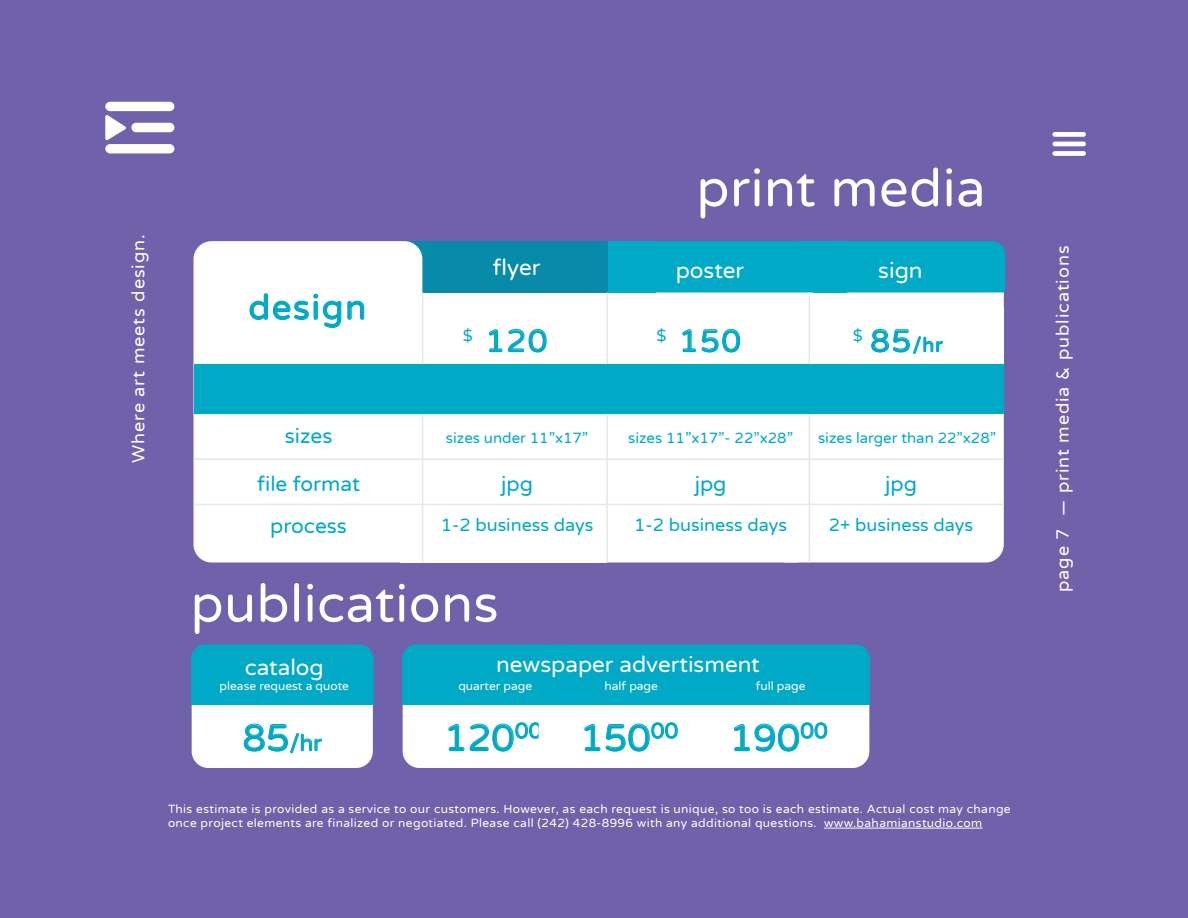
<style>
.page{position:relative;width:1188px;height:918px;background:#7061ab}
.page>*{position:absolute;margin:0;border:0;box-sizing:border-box;transform-origin:0 0}
.t1{font:52.5px "Varela Round";letter-spacing:.01em;color:#fff}
.t2{font:37.5px "Varela Round";color:#00a9c6}
.t3{font:34.5px "Varela Round";letter-spacing:.05em;color:#00a9c6}
.t4{font:31.35px "Varela Round";letter-spacing:.05em;color:#00a9c6}
.t5{font:22.5px "Varela Round";color:#fff}
.t6{font:22.5px "Varela Round";color:#00a9c6}
.t7{font:21px/42px "Varela Round";color:#00a9c6;text-align:center}
.t8{font:19.5px "Varela Round";color:#00a9c6}
.t9{font:18px "Varela Round";letter-spacing:.05em;color:#fff}
.t10{font:18px "Varela Round";color:#00a9c6}
.t11{font:16.35px "Varela Round";color:#00a9c6}
.t12{font:15px "Varela Round";color:#00a9c6}
.t13{font:12px/14.4px "Varela Round";letter-spacing:.03em;color:#fff}
.t14{font:12px "Varela Round";color:#fff}
.s1{font-size:31.35px}
.s2{font-size:37.5px}
</style>
<div class="page">
<svg style="left:1052px;top:132px;width:34px;height:24px"></svg>
<hr style="left:824px;top:828px;width:159px;height:1px;background:#fff">
<div style="left:768px;top:267px;width:236px;height:295px;background:#fff;border-radius:18px"></div>
<div style="left:824px;top:241px;width:181px;height:52px;background:#00a9c6"></div>
<div style="left:799px;top:241px;width:47px;height:51px;background:#00a9c6"></div>
<svg style="left:871px;top:328px;width:73px;height:26px"></svg>
<div style="left:384px;top:365px;width:620px;height:49px;background:#00a9c6"></div>
<div style="left:578px;top:267px;width:235px;height:295px;background:#fff;border-radius:18px"></div>
<div style="left:400px;top:279px;width:207px;height:283px;background:#fff"></div>
<div style="left:633px;top:241px;width:182px;height:52px;background:#00a9c6"></div>
<div style="left:608px;top:241px;width:48px;height:51px;background:#00a9c6"></div>
<div style="left:400px;top:241px;width:208px;height:51px;background:#088aa9"></div>
<svg style="left:488px;top:328px;width:59px;height:25px"></svg>
<svg style="left:682px;top:328px;width:59px;height:25px"></svg>
<div style="left:194px;top:241px;width:228px;height:321px;background:#fff;border-radius:18px"></div>
<hr style="left:194px;top:413px;width:619px;height:2px;background:#e6e7e7">
<hr style="left:194px;top:458px;width:810px;height:2px;background:#e6e7e7">
<hr style="left:194px;top:504px;width:810px;height:1px;background:#e6e7e7">
<hr style="left:606px;top:292px;width:2px;height:270px;background:#e6e7e7">
<hr style="left:809px;top:292px;width:1px;height:270px;background:#e6e7e7">
<hr style="left:422px;top:292px;width:1px;height:270px;background:#e6e7e7">
<hr style="left:193px;top:364px;width:207px;height:2px;background:#e6e7e7">
<svg style="left:249px;top:293px;width:116px;height:35px"></svg>
<div style="left:194px;top:365px;width:619px;height:49px;background:#00a9c6"></div>
<div style="left:192px;top:654px;width:181px;height:114px;background:#fff;border-radius:17px"></div>
<div style="left:191px;top:645px;width:183px;height:60px;background:#00a9c6"></div>
<svg style="left:244px;top:723px;width:79px;height:31px"></svg>
<div style="left:403px;top:654px;width:181px;height:114px;background:#fff;border-radius:17px"></div>
<svg style="left:448px;top:722px;width:91px;height:30px"></svg>
<div style="left:539px;top:654px;width:181px;height:114px;background:#fff;border-radius:17px"></div>
<svg style="left:584px;top:722px;width:94px;height:30px"></svg>
<div style="left:688px;top:654px;width:181px;height:114px;background:#fff;border-radius:17px"></div>
<div style="left:402px;top:645px;width:468px;height:60px;background:#00a9c6"></div>
<svg style="left:734px;top:722px;width:94px;height:30px"></svg>
<svg style="left:105px;top:102px;width:69px;height:51px"></svg>
<h1 class="t1" style="left:696px;top:152px;width:291px">print media</h1>
<h3 class="t9" style="left:126px;top:463px;width:230px;rotate:-90deg">Where art meets design.</h3>
<h3 class="t9" style="left:1050px;top:592px;width:348px;rotate:-90deg">page 7 — print media &amp; publications</h3>
<h3 class="t5" style="left:493px;top:252px;width:49px">flyer</h3>
<h3 class="t5" style="left:676px;top:255px;width:70px">poster</h3>
<h3 class="t5" style="left:878px;top:255px;width:46px">sign</h3>
<h3 class="t3" style="left:248px;top:284px;width:119px">design</h3>
<h3 class="t11" style="left:463px;top:324px;width:12px">$</h3>
<h3 class="t4" style="left:679px;top:319px;width:64px">150</h3>
<h3 class="t11" style="left:656px;top:324px;width:12px">$</h3>
<h3 class="t11" style="left:853px;top:324px;width:12px">$</h3>
<h3 class="t4" style="left:485px;top:319px;width:64px">120</h3>
<h3 class="t8" style="left:870px;top:332px;width:74px"><span class="s1">85</span>/hr</h3>
<h3 class="t7" style="left:285px;top:415px;width:49px">sizes</h3>
<h3 class="t7" style="left:257px;top:463px;width:104px">file format process</h3>
<p class="t12" style="left:446px;top:428px;width:144px">sizes under 11”x17”</p>
<p class="t12" style="left:628px;top:428px;width:166px">sizes 11”x17”- 22”x28”</p>
<p class="t12" style="left:818px;top:428px;width:180px">sizes larger than 22”x28”</p>
<h3 class="t7" style="left:501px;top:463px;width:33px">jpg</h3>
<h3 class="t10" style="left:441px;top:513px;width:154px">1-2 business days</h3>
<h3 class="t7" style="left:695px;top:463px;width:33px">jpg</h3>
<h3 class="t10" style="left:634px;top:513px;width:154px">1-2 business days</h3>
<h3 class="t7" style="left:885px;top:463px;width:33px">jpg</h3>
<h3 class="t10" style="left:829px;top:513px;width:146px">2+ business days</h3>
<h1 class="t1" style="left:191px;top:568px;width:310px">publications</h1>
<h3 class="t5" style="left:245px;top:652px;width:81px">catalog</h3>
<p class="t14" style="left:220px;top:678px;width:131px">please request a quote</p>
<h3 class="t6" style="left:243px;top:728px;width:81px"><span class="s2">85</span>/hr</h3>
<h3 class="t5" style="left:496px;top:649px;width:265px">newspaper advertisment</h3>
<p class="t14" style="left:605px;top:678px;width:55px">half page</p>
<h2 class="t2" style="left:580px;top:712px;width:100px">150<sup>00</sup></h2>
<p class="t14" style="left:756px;top:678px;width:51px">full page</p>
<h2 class="t2" style="left:730px;top:712px;width:100px">190<sup>00</sup></h2>
<p class="t14" style="left:458px;top:678px;width:75px">quarter page</p>
<h2 class="t2" style="left:444px;top:712px;width:100px">120<sup>00</sup></h2>
<p class="t13" style="left:168px;top:801px;width:844px">This estimate is provided as a service to our customers. However, as each request is unique, so too is each estimate. Actual cost may change once project elements are finalized or negotiated. Please call (242) 428-8996 with any additional questions. www.bahamianstudio.com</p>
</div>
